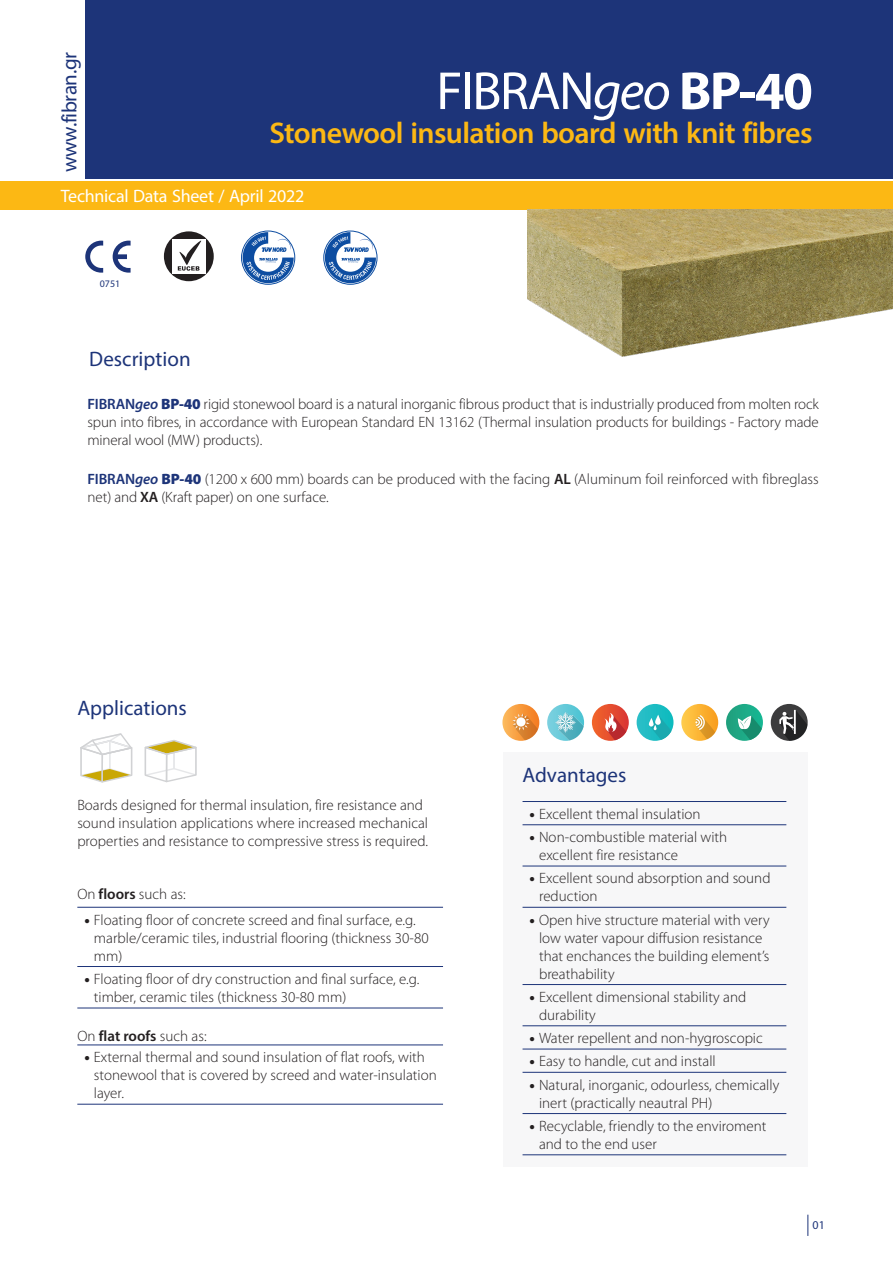
<style>
.page{position:relative;width:893px;height:1263px;background:#fff}
.page>*{position:absolute;margin:0;border:0;box-sizing:border-box;transform-origin:0 0}
.t1{font:54px "Myriad Pro";letter-spacing:-.03em;color:#fff}
.Privzeto{font:600 30px "Myriad Pro";letter-spacing:-.02em;color:#fcb814}
.Privzeto-2{font:21px "Myriad Pro";color:#1d3479}
.Privzeto-3{font:21px "Myriad Pro";letter-spacing:-.02em;color:#1d3479}
.Privzeto-4{font:18px "Myriad Pro";letter-spacing:-.015em;color:#fff}
.t2{font:300 15px/18px "Myriad Pro";color:#231f20}
.t3{font:12px "Myriad Pro";color:#1d3479}
.t4{font:10.05px "Myriad Pro";color:#1d3479}
.s1{font-style:italic}
.s2{font-weight:700}
.s3{font-weight:600;color:#1d3479}
.s4{font-weight:600;font-style:italic;color:#1d3479}
.s5{font-weight:900;color:#1d3479}
.s6{font-weight:600}
.s7{font-weight:900}
</style>
<div class="page">
<div style="left:85px;top:0;width:808px;height:179px;background:#1d3479"></div>
<div style="left:0;top:182px;width:893px;height:28px;background:#fcb814"></div>
<img style="left:527px;top:210px;width:366px;height:147px">
<svg style="left:637px;top:704px;width:36px;height:37px"></svg>
<svg style="left:649px;top:715px;width:22px;height:25px"></svg>
<svg style="left:655px;top:715px;width:6px;height:10px"></svg>
<svg style="left:681px;top:704px;width:37px;height:37px"></svg>
<svg style="left:695px;top:715px;width:20px;height:24px"></svg>
<svg style="left:726px;top:704px;width:37px;height:37px"></svg>
<svg style="left:738px;top:716px;width:24px;height:24px"></svg>
<svg style="left:592px;top:704px;width:37px;height:37px"></svg>
<svg style="left:604px;top:713px;width:22px;height:27px"></svg>
<div style="left:771px;top:704px;width:37px;height:37px;background:#3c3c3d;border-radius:50%"></div>
<svg style="left:779px;top:710px;width:28px;height:31px"></svg>
<svg style="left:502px;top:704px;width:37px;height:37px"></svg>
<svg style="left:512px;top:713px;width:26px;height:27px"></svg>
<svg style="left:547px;top:704px;width:37px;height:37px"></svg>
<svg style="left:807px;top:1215px;width:1px;height:21px"></svg>
<svg style="left:164px;top:231px;width:50px;height:50px"></svg>
<div style="left:172px;top:239px;width:33px;height:34px;background:#fff"></div>
<svg style="left:178px;top:240px;width:23px;height:31px"></svg>
<svg style="left:85px;top:241px;width:18px;height:32px"></svg>
<svg style="left:113px;top:241px;width:18px;height:32px"></svg>
<svg style="left:325px;top:232px;width:51px;height:51px"></svg>
<div style="left:241px;top:231px;width:54px;height:53px;border:1px solid #0d4da1;border-radius:50%"></div>
<svg style="left:243px;top:232px;width:51px;height:51px"></svg>
<div style="left:504px;top:752px;width:304px;height:414px;background:#f7f7f8"></div>
<hr style="left:523px;top:801px;width:263px;height:1px;background:#1d3479">
<hr style="left:523px;top:824px;width:263px;height:1px;background:#1d3479">
<hr style="left:523px;top:866px;width:263px;height:1px;background:#1d3479">
<hr style="left:523px;top:907px;width:263px;height:1px;background:#1d3479">
<hr style="left:523px;top:984px;width:263px;height:1px;background:#1d3479">
<hr style="left:523px;top:1025px;width:263px;height:1px;background:#1d3479">
<hr style="left:523px;top:1049px;width:263px;height:1px;background:#1d3479">
<hr style="left:523px;top:1072px;width:263px;height:1px;background:#1d3479">
<hr style="left:523px;top:1113px;width:263px;height:1px;background:#1d3479">
<hr style="left:523px;top:1154px;width:263px;height:1px;background:#1d3479">
<hr style="left:77px;top:1045px;width:366px;height:1px;background:#1d3479">
<hr style="left:77px;top:1104px;width:366px;height:1px;background:#1d3479">
<hr style="left:77px;top:907px;width:366px;height:1px;background:#1d3479">
<hr style="left:77px;top:966px;width:366px;height:1px;background:#1d3479">
<hr style="left:77px;top:1008px;width:366px;height:1px;background:#1d3479">
<svg style="left:80px;top:733px;width:53px;height:50px"></svg>
<svg style="left:144px;top:740px;width:53px;height:43px"></svg>
<p class="Privzeto-3" style="left:57px;top:172px;width:121px;rotate:-90deg">www.fibran.gr</p>
<p class="t1" style="left:436px;top:58px;width:378px">FIBRAN<span class="s1">geo</span> <span class="s2">BP-40</span></p>
<p class="Privzeto" style="left:269px;top:113px;width:545px">Stonewool insulation board with knit fibres</p>
<p class="Privzeto-4" style="left:61px;top:185px;width:245px">Technical Data Sheet / April 2022</p>
<p class="t4" style="left:100px;top:277px;width:22px">0751</p>
<p class="Privzeto-2" style="left:89px;top:346px;width:103px">Description</p>
<p class="t2" style="left:87px;top:395px;width:733px;text-align:justify"><span class="s3">FIBRAN</span><span class="s4">geo</span> <span class="s5">ΒP-40</span> rigid stonewool board is a natural inorganic fibrous product that is industrially produced from molten rock spun into fibres, in accordance with European Standard EN 13162 (Thermal insulation products for buildings - Factory made mineral wool (MW) products).</p>
<p class="t2" style="left:87px;top:471px;width:733px"><span class="s3">FIBRAN</span><span class="s4">geo</span> <span class="s5">ΒP-40</span> (1200 x 600 mm) boards can be produced with the facing <span class="s6">AL</span> (Aluminum foil reinforced with fibreglass net) and <span class="s6">XA</span> (Kraft paper) on one surface.</p>
<p class="Privzeto-2" style="left:77px;top:695px;width:111px">Applications</p>
<p class="t2" style="left:77px;top:796px;width:352px">Boards designed for thermal insulation, fire resistance and sound insulation applications where increased mechanical properties and resistance to compressive stress is required.</p>
<p class="t2" style="left:77px;top:885px;width:110px">On <span class="s6">floors</span> such as:</p>
<p class="t2" style="left:94px;top:911px;width:336px;text-indent:-10px"><span class="s7">•</span> Floating floor of concrete screed and final surface, e.g. marble/ceramic tiles, industrial flooring (thickness 30-80 mm)</p>
<p class="t2" style="left:94px;top:970px;width:327px;text-indent:-10px"><span class="s7">•</span> Floating floor of dry construction and final surface, e.g. timber, ceramic tiles (thickness 30-80 mm)</p>
<p class="t2" style="left:77px;top:1027px;width:131px">On <span class="s6">flat roofs</span> such as:</p>
<p class="t2" style="left:94px;top:1048px;width:344px;text-indent:-10px"><span class="s7">•</span> External thermal and sound insulation of flat roofs, with stonewool that is covered by screed and water-insulation layer.</p>
<p class="Privzeto-2" style="left:522px;top:762px;width:106px">Advantages</p>
<p class="t2" style="left:529px;top:805px;width:173px"><span class="s7">•</span> Excellent themal insulation</p>
<p class="t2" style="left:539px;top:828px;width:190px;text-indent:-10px"><span class="s7">•</span> Non-combustible material with excellent fire resistance</p>
<p class="t2" style="left:539px;top:869px;width:233px;text-indent:-10px"><span class="s7">•</span> Excellent sound absorption and sound reduction</p>
<p class="t2" style="left:539px;top:911px;width:232px;text-indent:-10px"><span class="s7">•</span> Open hive structure material with very low water vapour diffusion resistance that enchances the building element’s breathability</p>
<p class="t2" style="left:539px;top:988px;width:209px;text-indent:-10px"><span class="s7">•</span> Excellent dimensional stability and durability</p>
<p class="t2" style="left:529px;top:1029px;width:235px"><span class="s7">•</span> Water repellent and non-hygroscopic</p>
<p class="t2" style="left:529px;top:1052px;width:188px"><span class="s7">•</span> Easy to handle, cut and install</p>
<p class="t2" style="left:539px;top:1076px;width:242px;text-indent:-10px"><span class="s7">•</span> Natural, inorganic, odourless, chemically inert (practically neautral PH)</p>
<p class="t2" style="left:539px;top:1117px;width:229px;text-indent:-10px"><span class="s7">•</span> Recyclable, friendly to the enviroment and to the end user</p>
<p class="t3" style="left:812px;top:1217px;width:14px">01</p>
</div>
